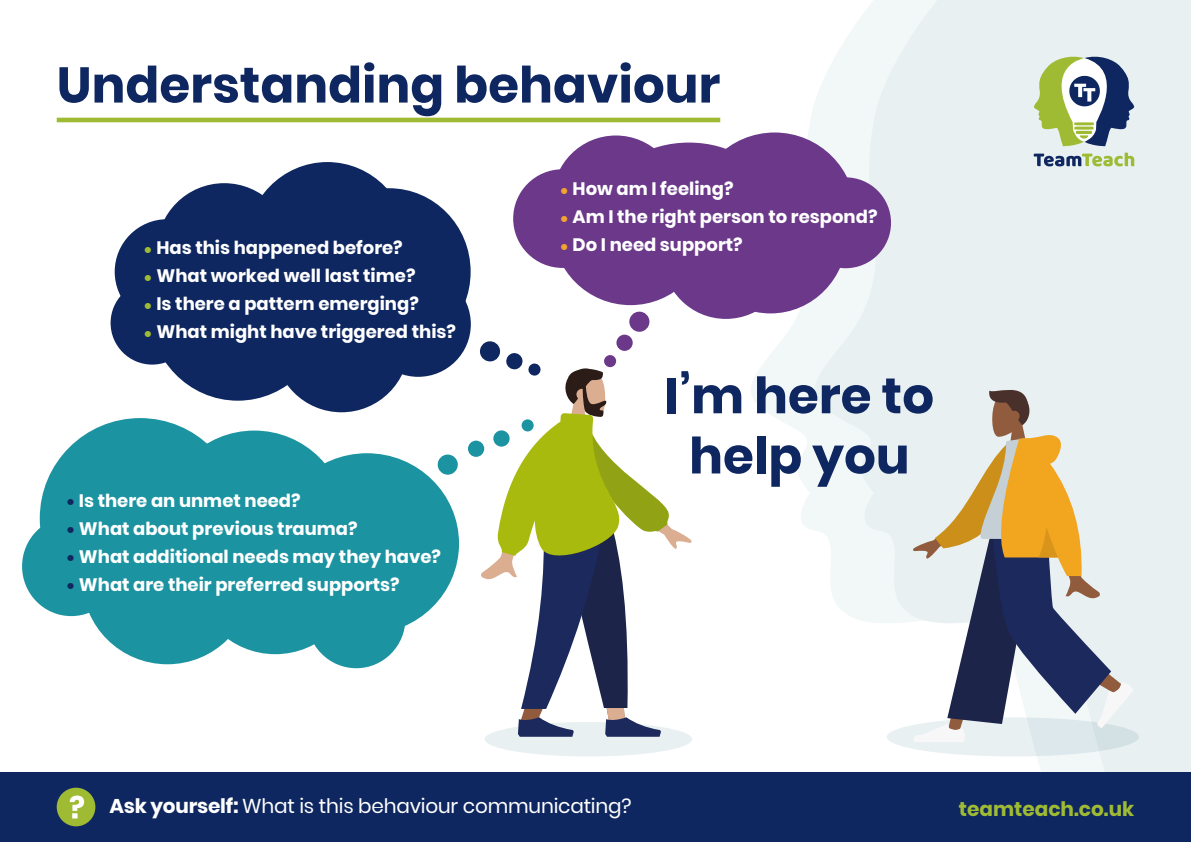
<style>
.page{position:relative;width:1191px;height:842px;background:#fff}
.page>*{position:absolute;margin:0;border:0;box-sizing:border-box;transform-origin:0 0}
.t1{font:700 50px/60.2px "Poppins";color:#0f2760;text-align:center}
.t2{font:20px "Poppins";letter-spacing:-.01em;color:#fff}
.t3{font:700 20px "Poppins";color:#9fbb34}
.t4{font:700 18px "Poppins";color:#fff}
.s1{font-weight:900;color:#9fbb34}
.s2{font-weight:900;color:#0f2760}
.s3{font-weight:900;color:#f3a32f}
.s4{font-weight:700}
</style>
<div class="page">
<svg style="left:739px;top:134px;width:62px;height:345px"></svg>
<svg style="left:801px;top:0;width:390px;height:772px;fill:#e8f0f2"></svg>
<div style="left:693px;top:132px;width:162px;height:162px;background:#6b388a;border-radius:50%"></div>
<div style="left:800px;top:177px;width:91px;height:91px;background:#6b388a;border-radius:50%"></div>
<div style="left:513px;top:169px;width:99px;height:99px;background:#6b388a;border-radius:50%"></div>
<div style="left:552px;top:135px;width:127px;height:127px;background:#6b388a;border-radius:50%"></div>
<div style="left:662px;top:192px;width:127px;height:127px;background:#6b388a;border-radius:50%"></div>
<div style="left:612px;top:143px;width:153px;height:101px;background:#6b388a;border-radius:50%"></div>
<div style="left:694px;top:157px;width:153px;height:156px;background:#6b388a;border-radius:50%"></div>
<div style="left:552px;top:150px;width:156px;height:155px;background:#6b388a;border-radius:50%"></div>
<svg style="left:1033px;top:153px;width:101px;height:13px"></svg>
<svg style="left:1032px;top:53px;width:103px;height:94px"></svg>
<div style="left:0;top:772px;width:1191px;height:70px;background:#0f2760"></div>
<div style="left:57px;top:788px;width:38px;height:38px;background:#9fbb34;border-radius:50%"></div>
<svg style="left:70px;top:795px;width:14px;height:23px"></svg>
<div style="left:886px;top:717px;width:253px;height:39px;background:#e8f0f2;border-radius:50%"></div>
<svg style="left:911px;top:381px;width:222px;height:361px"></svg>
<div style="left:616px;top:335px;width:16px;height:16px;background:#6b388a;border-radius:50%"></div>
<div style="left:629px;top:312px;width:20px;height:20px;background:#6b388a;border-radius:50%"></div>
<div style="left:40px;top:418px;width:200px;height:201px;background:#1b93a1;border-radius:50%"></div>
<div style="left:82px;top:495px;width:170px;height:169px;background:#1b93a1;border-radius:50%"></div>
<div style="left:194px;top:493px;width:162px;height:161px;background:#1b93a1;border-radius:50%"></div>
<div style="left:275px;top:453px;width:184px;height:181px;background:#1b93a1;border-radius:50%"></div>
<div style="left:162px;top:431px;width:184px;height:184px;background:#1b93a1;border-radius:50%"></div>
<div style="left:22px;top:516px;width:98px;height:100px;background:#1b93a1;border-radius:50%"></div>
<div style="left:307px;top:569px;width:98px;height:99px;background:#1b93a1;border-radius:50%"></div>
<div style="left:468px;top:441px;width:16px;height:16px;background:#1b93a1;border-radius:50%"></div>
<div style="left:438px;top:455px;width:20px;height:20px;background:#1b93a1;border-radius:50%"></div>
<div style="left:365px;top:272px;width:106px;height:105px;background:#0f2760;border-radius:50%"></div>
<div style="left:115px;top:219px;width:105px;height:105px;background:#0f2760;border-radius:50%"></div>
<div style="left:157px;top:183px;width:134px;height:135px;background:#0f2760;border-radius:50%"></div>
<div style="left:274px;top:277px;width:135px;height:135px;background:#0f2760;border-radius:50%"></div>
<div style="left:246px;top:162px;width:163px;height:167px;background:#0f2760;border-radius:50%"></div>
<div style="left:307px;top:188px;width:163px;height:167px;background:#0f2760;border-radius:50%"></div>
<div style="left:149px;top:217px;width:178px;height:184px;background:#0f2760;border-radius:50%"></div>
<div style="left:111px;top:281px;width:83px;height:84px;background:#0f2760;border-radius:50%"></div>
<div style="left:484px;top:722px;width:208px;height:34px;background:#e8f0f2;border-radius:50%"></div>
<svg style="left:479px;top:341px;width:213px;height:396px"></svg>
<hr style="left:57px;top:118px;width:663px;height:4px;background:#9fbb34">
<p class="t1" style="left:57px;top:55px;width:665px">Understanding behaviour</p>
<p class="t4" style="left:143px;top:238px;width:261px"><span class="s1">•</span> Has this happened before?</p>
<p class="t4" style="left:143px;top:266px;width:274px"><span class="s1">•</span> What worked well last time?</p>
<p class="t4" style="left:143px;top:294px;width:277px"><span class="s1">•</span> Is there a pattern emerging?</p>
<p class="t4" style="left:143px;top:322px;width:314px"><span class="s1">•</span> What might have triggered this?</p>
<p class="t4" style="left:66px;top:490px;width:236px"><span class="s2">•</span> Is there an unmet need?</p>
<p class="t4" style="left:66px;top:518px;width:293px"><span class="s2">•</span> What about previous trauma?</p>
<p class="t4" style="left:66px;top:546px;width:377px"><span class="s2">•</span> What additional needs may they have?</p>
<p class="t4" style="left:66px;top:574px;width:335px"><span class="s2">•</span> What are their preferred supports?</p>
<p class="t4" style="left:559px;top:178px;width:176px"><span class="s3">•</span> How am I feeling?</p>
<p class="t4" style="left:559px;top:206px;width:320px"><span class="s3">•</span> Am I the right person to respond?</p>
<p class="t4" style="left:559px;top:234px;width:185px"><span class="s3">•</span> Do I need support?</p>
<p class="t1" style="left:664px;top:366px;width:271px">I’m here to help you</p>
<p class="t2" style="left:109px;top:794px;width:523px"><span class="s4">Ask yourself:</span> What is this behaviour communicating?</p>
<p class="t3" style="left:958px;top:797px;width:177px">teamteach.co.uk</p>
</div>
